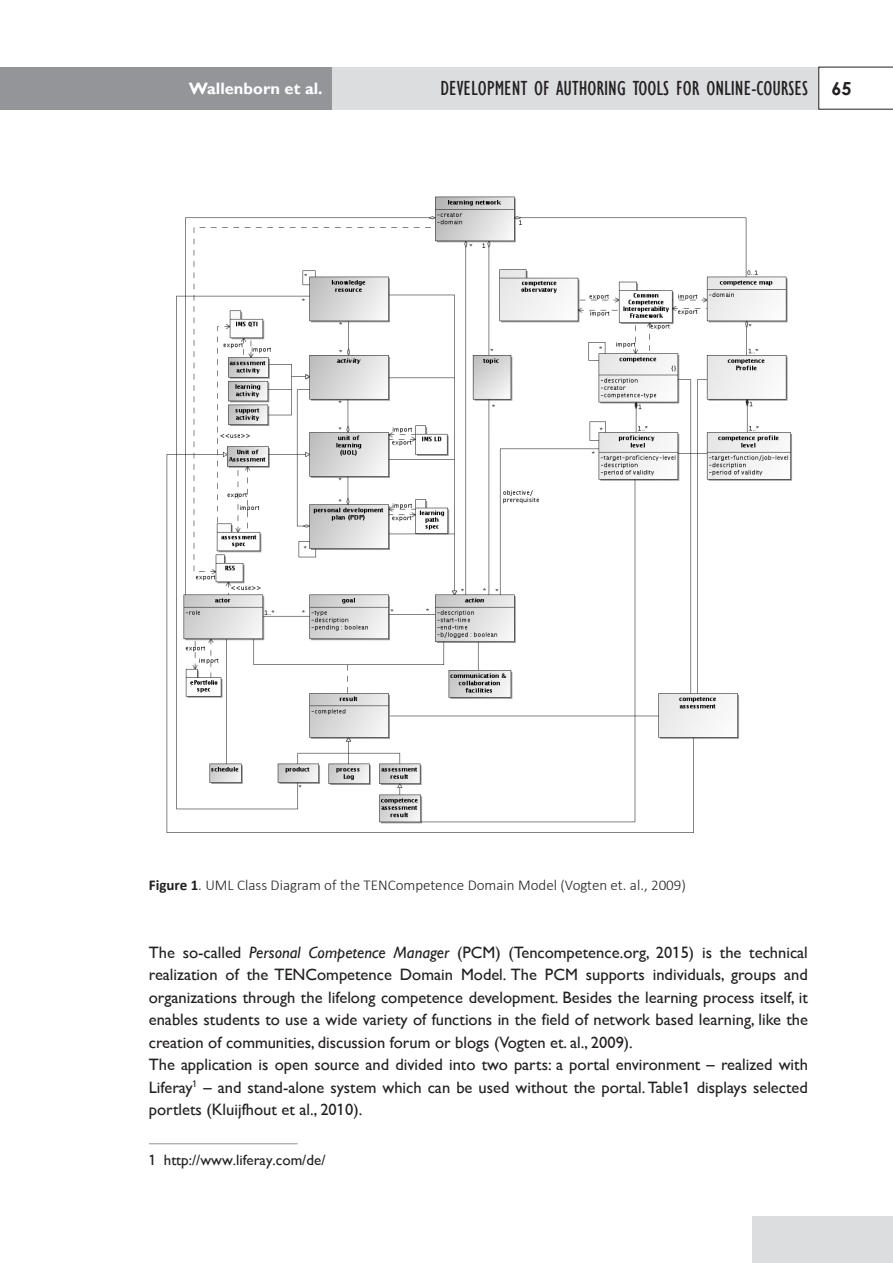
<style>
.page{position:relative;width:893px;height:1263px;background:#fff}
.page>*{position:absolute;margin:0;border:0;box-sizing:border-box;transform-origin:0 0}
.t1{font:condensed 21px "forma";color:#231f20}
.testo{font:16.5px/22.5px "forma";color:#231f20;text-align:justify}
.t2{font:700 16.5px "forma";color:#fff}
.Didascalie{font:300 15px "Calibri";color:#231f20}
.Note{font:15px "forma";color:#231f20}
.s1{font-family:"Century Gothic";font-weight:700;font-stretch:normal;font-size:18px}
.s2{font-weight:700}
.s3{font-style:italic}
</style>
<div class="page">
<div style="left:332px;top:67px;width:487px;height:42px;background:#dcdddf"></div>
<svg style="left:819px;top:67px;width:74px;height:42px"></svg>
<div style="left:0;top:67px;width:332px;height:42px;background:#939598"></div>
<div style="left:753px;top:1217px;width:140px;height:46px;background:#dcdddf"></div>
<img style="left:166px;top:196px;width:626px;height:637px">
<hr style="left:149px;top:1143px;width:149px;height:1px;background:#939598">
<p class="t2" style="left:189px;top:78px;width:135px">Wallenborn et al.</p>
<p class="t1" style="left:440px;top:76px;width:413px">DEVELOPMENT OF AUTHORING TOOLS FOR ONLINE-COURSES <span class="s1">65</span></p>
<p class="Didascalie" style="left:149px;top:876px;width:539px"><span class="s2">Figure 1</span>. UML Class Diagram of the TENCompetence Domain Model (Vogten et. al., 2009)</p>
<p class="testo" style="left:149px;top:941px;width:661px">The so-called <span class="s3">Personal Competence Manager</span> (PCM) (Tencompetence.org, 2015) is the technical realization of the TENCompetence Domain Model. The PCM supports individuals, groups and organizations through the lifelong competence development. Besides the learning process itself, it enables students to use a wide variety of functions in the field of network based learning, like the creation of communities, discussion forum or blogs (Vogten et. al., 2009).</p>
<p class="testo" style="left:149px;top:1053px;width:661px">The application is open source and divided into two parts: a portal environment – realized with Liferay<sup>1</sup> – and stand-alone system which can be used without the portal.Table1 displays selected portlets (Kluijfhout et al., 2010).</p>
<p class="Note" style="left:149px;top:1151px;width:178px">1 http://www.liferay.com/de/</p>
</div>
